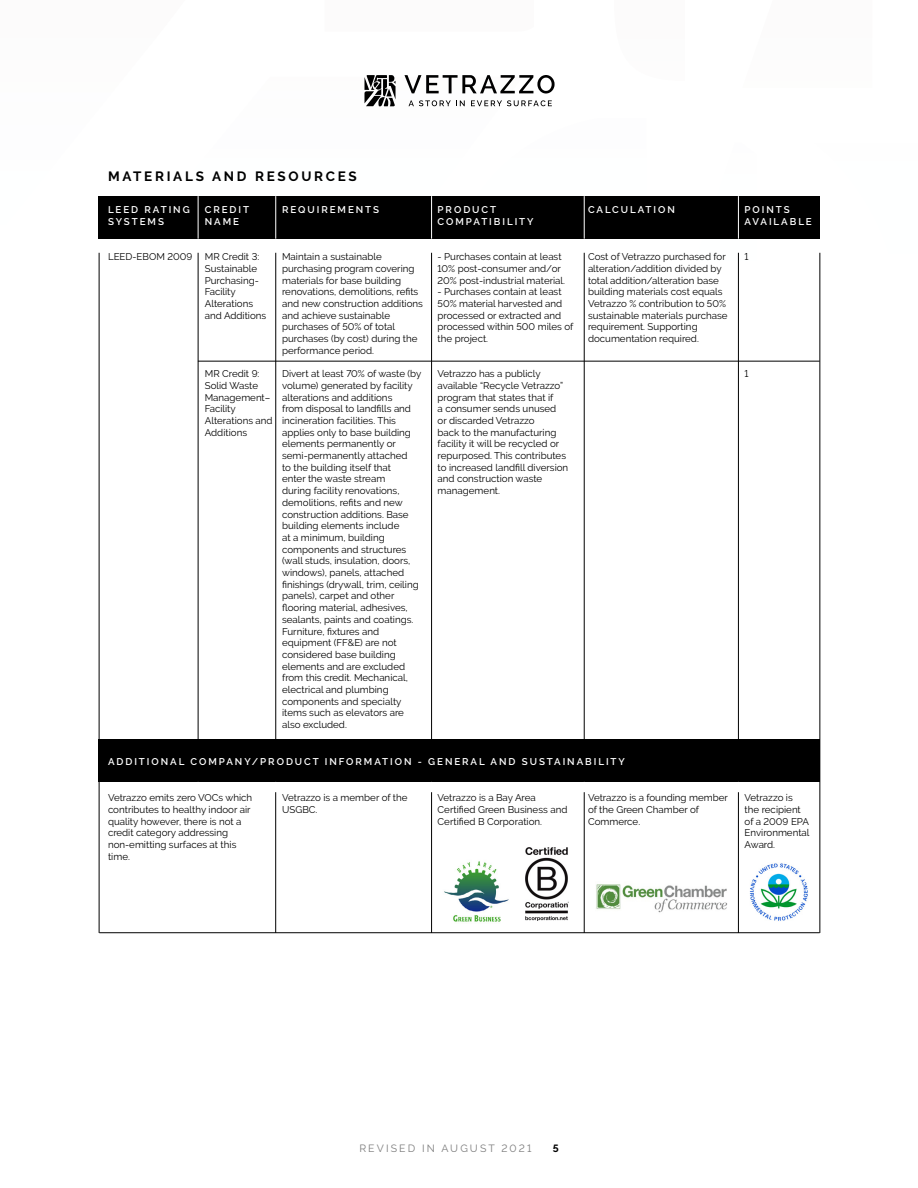
<style>
.page{position:relative;width:918px;height:1188px;background:#fff}
.page>*{position:absolute;margin:0;border:0;box-sizing:border-box;transform-origin:0 0}
.t1{font:700 13.5px "Raleway";letter-spacing:.2em;color:#000}
.t2{font:10.5px "Raleway";letter-spacing:.2em;color:#7c7c7c}
.t3{font:700 10.5px "Raleway";color:#000}
.t4{font:9.75px/11.7px "Raleway";color:#000}
.t5{font:600 9.75px/11.7px "Raleway";letter-spacing:.2em;color:#fff}
</style>
<div class="page">
<img style="left:695px;top:196px;width:61px;height:64px">
<img style="left:522px;top:196px;width:124px;height:64px">
<img style="left:196px;top:105px;width:326px;height:155px">
<svg style="left:364px;top:75px;width:32px;height:31px"></svg>
<svg style="left:409px;top:100px;width:56px;height:6px"></svg>
<svg style="left:471px;top:100px;width:81px;height:6px"></svg>
<svg style="left:404px;top:75px;width:151px;height:19px"></svg>
<div style="left:98px;top:197px;width:722px;height:42px;background:#000"></div>
<div style="left:98px;top:740px;width:722px;height:42px;background:#000"></div>
<hr style="left:198px;top:196px;width:1px;height:43px;background:#fff">
<hr style="left:275px;top:196px;width:1px;height:43px;background:#fff">
<hr style="left:431px;top:196px;width:1px;height:43px;background:#fff">
<hr style="left:584px;top:196px;width:1px;height:43px;background:#fff">
<hr style="left:738px;top:196px;width:1px;height:43px;background:#fff">
<hr style="left:198px;top:361px;width:622px;height:1px;background:#000">
<hr style="left:99px;top:932px;width:721px;height:1px;background:#000">
<hr style="left:198px;top:253px;width:1px;height:487px;background:#000">
<hr style="left:275px;top:253px;width:1px;height:487px;background:#000">
<hr style="left:431px;top:253px;width:1px;height:487px;background:#000">
<hr style="left:584px;top:253px;width:1px;height:487px;background:#000">
<hr style="left:738px;top:253px;width:1px;height:487px;background:#000">
<hr style="left:431px;top:792px;width:1px;height:141px;background:#000">
<hr style="left:584px;top:792px;width:1px;height:141px;background:#000">
<hr style="left:738px;top:792px;width:1px;height:141px;background:#000">
<hr style="left:99px;top:253px;width:1px;height:680px;background:#000">
<hr style="left:820px;top:253px;width:1px;height:680px;background:#000">
<img style="left:749px;top:863px;width:59px;height:58px">
<img style="left:596px;top:884px;width:131px;height:29px">
<img style="left:444px;top:861px;width:65px;height:61px">
<img style="left:526px;top:848px;width:42px;height:73px">
<hr style="left:275px;top:792px;width:1px;height:141px;background:#000">
<h1 class="t1" style="left:108px;top:169px;width:250px">MATERIALS AND RESOURCES</h1>
<p class="t5" style="left:108px;top:204px;width:83px">LEED RATING<br>SYSTEMS</p>
<p class="t4" style="left:108px;top:251px;width:86px">LEED-EBOM 2009</p>
<p class="t5" style="left:205px;top:204px;width:46px">CREDIT<br>NAME</p>
<p class="t4" style="left:205px;top:251px;width:63px">MR Credit 3:<br>Sustainable<br>Purchasing-<br>Facility<br>Alterations and Additions</p>
<p class="t4" style="left:205px;top:368px;width:69px">MR Credit 9:<br>Solid Waste<br>Management–<br>Facility<br>Alterations and<br>Additions</p>
<p class="t5" style="left:282px;top:204px;width:99px">REQUIREMENTS</p>
<p class="t4" style="left:282px;top:251px;width:142px">Maintain a sustainable purchasing program covering materials for base building renovations, demolitions, refits and new construction additions and achieve sustainable purchases of 50% of total purchases (by cost) during the performance period.</p>
<p class="t4" style="left:282px;top:368px;width:141px">Divert at least 70% of waste (by volume) generated by facility alterations and additions<br>from disposal to landfills and incineration facilities. This applies only to base building elements permanently or semi-permanently attached<br>to the building itself that<br>enter the waste stream<br>during facility renovations, demolitions, refits and new construction additions. Base building elements include<br>at a minimum, building components and structures (wall studs, insulation, doors, windows), panels, attached finishings (drywall, trim, ceiling panels), carpet and other flooring material, adhesives, sealants, paints and coatings.<br>Furniture, fixtures and equipment (FF&amp;E) are not considered base building elements and are excluded from this credit. Mechanical, electrical and plumbing components and specialty items such as elevators are also excluded.</p>
<p class="t5" style="left:438px;top:204px;width:97px">PRODUCT<br>COMPATIBILITY</p>
<p class="t4" style="left:438px;top:251px;width:129px">- Purchases contain at least<br>10% post-consumer and/or<br>20% post-industrial material.</p>
<p class="t4" style="left:438px;top:286px;width:137px">- Purchases contain at least<br>50% material harvested and processed or extracted and processed within 500 miles of the project.</p>
<p class="t4" style="left:438px;top:368px;width:132px">Vetrazzo has a publicly available “Recycle Vetrazzo” program that states that if<br>a consumer sends unused<br>or discarded Vetrazzo<br>back to the manufacturing facility it will be recycled or repurposed. This contributes to increased landfill diversion and construction waste management.</p>
<p class="t5" style="left:588px;top:204px;width:88px">CALCULATION</p>
<p class="t4" style="left:588px;top:251px;width:141px">Cost of Vetrazzo purchased for alteration/addition divided by total addition/alteration base building materials cost equals<br>Vetrazzo % contribution to 50% sustainable materials purchase requirement. Supporting documentation required.</p>
<p class="t5" style="left:108px;top:756px;width:518px">ADDITIONAL COMPANY/PRODUCT INFORMATION - GENERAL AND SUSTAINABILITY</p>
<p class="t4" style="left:108px;top:792px;width:146px">Vetrazzo emits zero VOCs which contributes to healthy indoor air quality however, there is not a credit category addressing non-emitting surfaces at this time.</p>
<p class="t4" style="left:282px;top:792px;width:127px">Vetrazzo is a member of the<br>USGBC.</p>
<p class="t4" style="left:438px;top:792px;width:131px">Vetrazzo is a Bay Area<br>Certified Green Business and<br>Certified B Corporation.</p>
<p class="t4" style="left:588px;top:792px;width:141px">Vetrazzo is a founding member of the Green Chamber of<br>Commerce.</p>
<p class="t5" style="left:745px;top:204px;width:69px">POINTS<br>AVAILABLE</p>
<p class="t4" style="left:745px;top:251px;width:6px">1</p>
<p class="t4" style="left:745px;top:368px;width:6px">1</p>
<p class="t4" style="left:745px;top:792px;width:66px">Vetrazzo is the recipient of a 2009 EPA<br>Environmental<br>Award.</p>
<p class="t2" style="left:359px;top:1143px;width:174px">REVISED IN AUGUST 2021</p>
<p class="t3" style="left:553px;top:1143px;width:7px">5</p>
</div>
